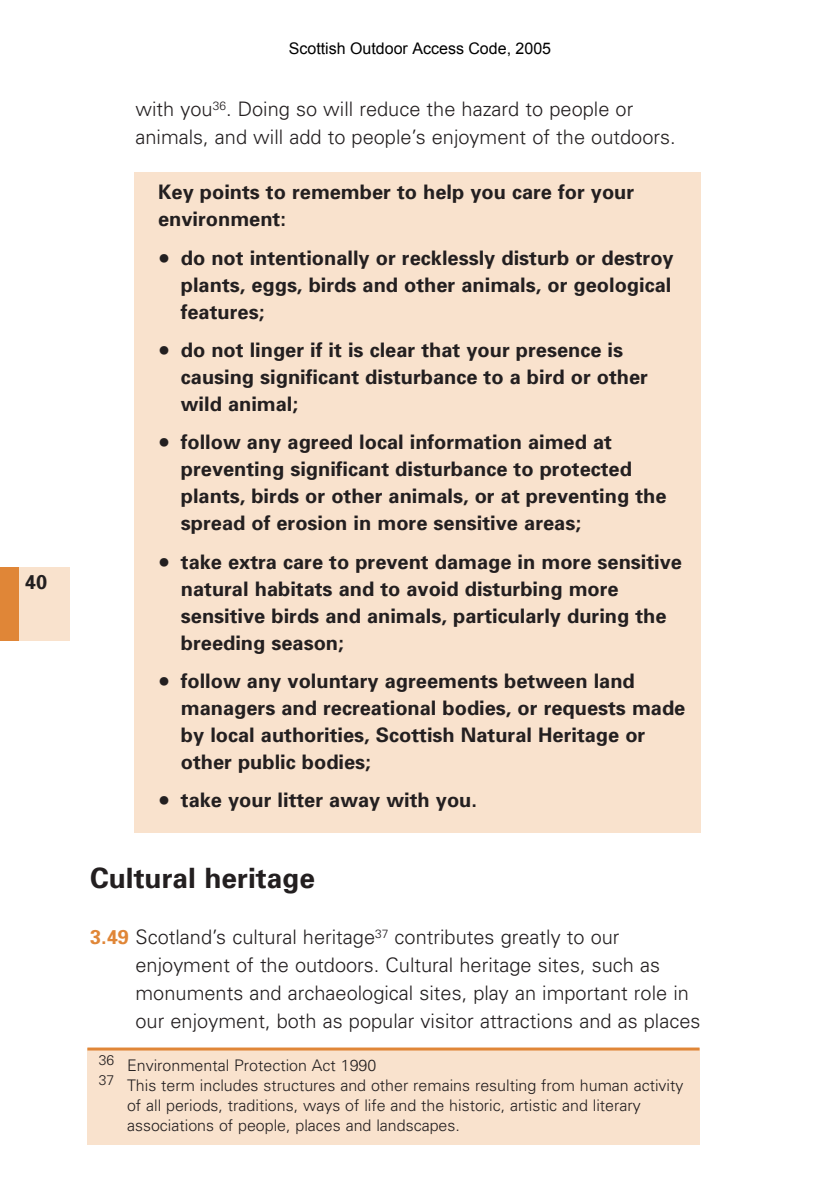
<style>
.page{position:relative;width:840px;height:1190px;background:#fff}
.page>*{position:absolute;margin:0;border:0;box-sizing:border-box;transform-origin:0 0}
.t1{font:700 28px "Univers";color:#231f20}
.t2{font:700 20px/27px "Univers";color:#231f20}
.t3{font:300 20px/28px "Univers";color:#231f20}
.t4{font:300 16px "Univers";color:#231f20}
.t5{font:16px "Arial";color:#000}
.s1{font-weight:300;font-size:24px}
.s2{font-weight:700;color:#e08637}
</style>
<div class="page">
<div style="left:134px;top:172px;width:567px;height:661px;background:#f9e2cd"></div>
<div style="left:0;top:567px;width:70px;height:73px;background:#f9e2cd"></div>
<div style="left:0;top:567px;width:19px;height:73px;background:#e08637"></div>
<div style="left:87px;top:1048px;width:613px;height:97px;background:#f9e2cd"></div>
<hr style="left:87px;top:1048px;width:613px;height:3px;background:#e08637">
<p class="t2" style="left:25px;top:570px;width:24px">40</p>
<p class="t5" style="left:289px;top:38px;width:264px">Scottish Outdoor Access Code, 2005</p>
<p class="t3" style="left:136px;top:97px;width:542px">with you<sup>36</sup>. Doing so will reduce the hazard to people or animals, and will add to people’s enjoyment of the outdoors.</p>
<p class="t2" style="left:158px;top:180px;width:478px">Key points to remember to help you care for your environment:</p>
<p class="t2" style="left:181px;top:245px;width:494px;text-align:justify;text-indent:-23px"><span class="s1">•</span> do not intentionally or recklessly disturb or destroy plants, eggs, birds and other animals, or geological features;</p>
<p class="t2" style="left:181px;top:338px;width:469px;text-indent:-23px"><span class="s1">•</span> do not linger if it is clear that your presence is causing significant disturbance to a bird or other wild animal;</p>
<p class="t2" style="left:181px;top:430px;width:487px;text-indent:-23px"><span class="s1">•</span> follow any agreed local information aimed at preventing significant disturbance to protected plants, birds or other animals, or at preventing the spread of erosion in more sensitive areas;</p>
<p class="t2" style="left:181px;top:549px;width:503px;text-indent:-23px"><span class="s1">•</span> take extra care to prevent damage in more sensitive natural habitats and to avoid disturbing more sensitive birds and animals, particularly during the breeding season;</p>
<p class="t2" style="left:181px;top:669px;width:506px;text-indent:-23px"><span class="s1">•</span> follow any voluntary agreements between land managers and recreational bodies, or requests made by local authorities, Scottish Natural Heritage or other public bodies;</p>
<p class="t2" style="left:158px;top:788px;width:320px"><span class="s1">•</span> take your litter away with you.</p>
<p class="t1" style="left:90px;top:867px;width:226px">Cultural heritage</p>
<p class="t3" style="left:136px;top:924px;width:566px;text-indent:-45px"><span class="s2">3.49</span> Scotland’s cultural heritage<sup>37</sup> contributes greatly to our enjoyment of the outdoors. Cultural heritage sites, such as monuments and archaeological sites, play an important role in our enjoyment, both as popular visitor attractions and as places</p>
<p class="t4" style="left:99px;top:1059px;width:279px"><sup>36</sup> Environmental Protection Act 1990</p>
<p class="t4" style="left:99px;top:1079px;width:586px"><sup>37</sup> This term includes structures and other remains resulting from human activity</p>
<p class="t4" style="left:127px;top:1099px;width:515px">of all periods, traditions, ways of life and the historic, artistic and literary</p>
<p class="t4" style="left:127px;top:1119px;width:334px">associations of people, places and landscapes.</p>
</div>
